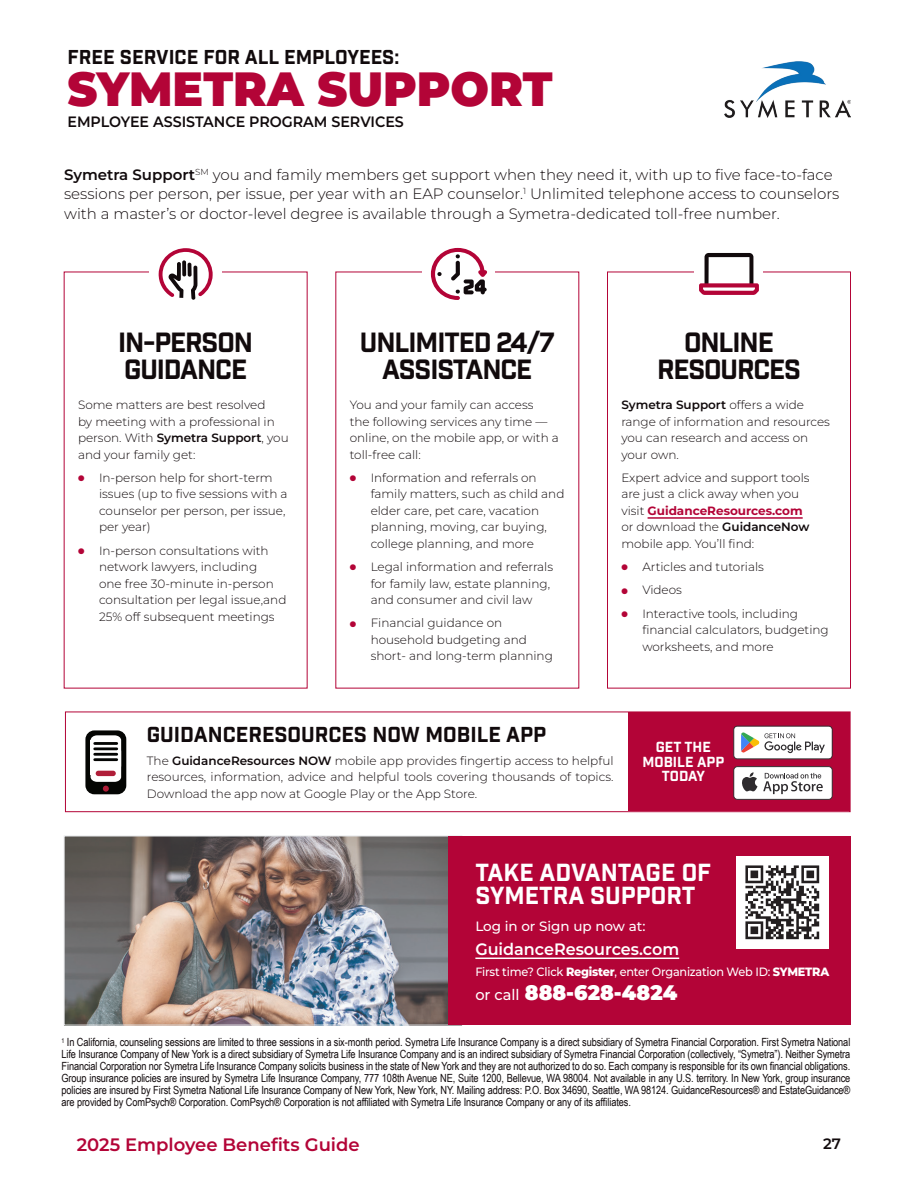
<style>
.page{position:relative;width:918px;height:1188px;background:#fff}
.page>*{position:absolute;margin:0;border:0;box-sizing:border-box;transform-origin:0 0}
.Header_1_copy{font:900 48px "Montserrat";color:#b30437;scale:.95 1}
.Headline_3_-_BLACK{font:27px/27px "Industry Inc Base";letter-spacing:-.04em;color:#110a0c;text-align:center}
.Text_8_5pt_-_Black{font:24px/22.5px "Industry Inc Base";color:#fff}
.Paragaph_Small_copy{font:21px "Industry Inc Base";color:#110a0c}
.Paragaph_Small{font:900 21px "Montserrat";color:#fff}
.Paragaph_Small-2{font:19.5px "Industry Inc Base";color:#110a0c}
.t1{font:600 18px "Montserrat";color:#b30437}
.Paragaph_Small-3{font:600 16.5px "Montserrat";color:#fff}
.Paragraph{font:300 15px/19.5px "Montserrat";color:#110a0c}
.Text_8_5pt_-_Black-2{font:600 15px "Montserrat";color:#110a0c;scale:.95 1}
.Text_8_5pt_-_Black-3{font:600 15px "Montserrat";color:#110a0c}
.Paragaph_Small_copy-2{font:14.1px "Industry Inc Base";color:#fff}
.Paragaph_Small-4{font:500 13.5px "Montserrat";color:#fff}
.Paragaph_Small_copy-3{font:300 12px/16.5px "Montserrat";color:#110a0c}
.Paragaph_Small-5{font:500 12px "Montserrat";letter-spacing:-.02em;color:#fff;scale:.94 1}
.Knight_Disclaimer{font:11.25px/12px "Arial Narrow";letter-spacing:-.01em;color:#110a0c;text-align:justify}
.s1{font-weight:600}
.s2{color:#b30437}
.s3{font-weight:700;color:#b30437}
.s4{font-style:inherit}
.s5{font-weight:800}
.s6{font-weight:500;font-size:15px}
</style>
<div class="page">
<div style="left:628px;top:712px;width:222px;height:99px;background:#b30437"></div>
<img style="left:66px;top:838px;width:382px;height:185px">
<div style="left:64px;top:836px;width:398px;height:189px;border:1px solid #e4e5e7"></div>
<div style="left:448px;top:836px;width:403px;height:189px;background:#b30437"></div>
<hr style="left:475px;top:958px;width:204px;height:1px;background:#fff">
<img style="left:737px;top:857px;width:92px;height:92px">
<hr style="left:648px;top:517px;width:155px;height:2px;background:#b30437">
<div style="left:607px;top:272px;width:244px;height:416px;border:1px solid #b30437"></div>
<svg style="left:158px;top:248px;width:55px;height:52px"></svg>
<svg style="left:431px;top:248px;width:56px;height:52px"></svg>
<div style="left:695px;top:245px;width:68px;height:58px;background:#fff"></div>
<svg style="left:699px;top:253px;width:60px;height:42px"></svg>
<img style="left:725px;top:62px;width:125px;height:55px">
<div style="left:65px;top:712px;width:785px;height:100px;border:1px solid #b30437"></div>
<div style="left:85px;top:730px;width:41px;height:64px;background:#040503;border-radius:9px"></div>
<svg style="left:91px;top:735px;width:30px;height:57px"></svg>
<hr style="left:95px;top:742px;width:22px;height:3px;background:#040503">
<hr style="left:95px;top:747px;width:22px;height:3px;background:#040503">
<hr style="left:95px;top:753px;width:22px;height:3px;background:#040503">
<hr style="left:95px;top:758px;width:22px;height:3px;background:#040503">
<div style="left:96px;top:771px;width:20px;height:5px;background:#b01e39;border-radius:3px"></div>
<svg style="left:733px;top:726px;width:100px;height:33px;background:#dbd8d7"></svg>
<svg style="left:733px;top:766px;width:100px;height:34px;background:#cfcbcd"></svg>
<p class="Paragaph_Small-2" style="left:68px;top:45px;width:333px">FREE SERVICE FOR ALL EMPLOYEES:</p>
<p class="Header_1_copy" style="left:68px;top:53px;width:512px">SYMETRA SUPPORT</p>
<p class="Text_8_5pt_-_Black-2" style="left:68px;top:111px;width:356px">EMPLOYEE ASSISTANCE PROGRAM SERVICES</p>
<p class="Paragraph" style="left:64px;top:164px;width:777px"><span class="s1">Symetra Support</span><sup>SM</sup> you and family members get support when they need it, with up to five face-to-face sessions per person, per issue, per year with an EAP counselor.<sup>1</sup> Unlimited telephone access to counselors with a master’s or doctor-level degree is available through a Symetra-dedicated toll-free number.</p>
<p class="Headline_3_-_BLACK" style="left:118px;top:330px;width:136px">IN-PERSON</p>
<p class="Headline_3_-_BLACK" style="left:124px;top:357px;width:125px">GUIDANCE</p>
<p class="Paragaph_Small_copy-3" style="left:78px;top:396px;width:212px">Some matters are best resolved<br>by meeting with a professional in person. With <span class="s1">Symetra Support</span>, you and your family get:</p>
<p class="Paragaph_Small_copy-3" style="left:99px;top:469px;width:190px;text-indent:-21px"><span class="s2">●</span> In-person help for short-term issues (up to five sessions with a counselor per person, per issue, per year)</p>
<p class="Paragaph_Small_copy-3" style="left:99px;top:542px;width:189px;text-indent:-21px"><span class="s2">●</span> In-person consultations with network lawyers, including<br>one free 30-minute in-person consultation per legal issue,and<br>25% off subsequent meetings</p>
<p class="Headline_3_-_BLACK" style="left:360px;top:330px;width:196px">UNLIMITED 24/7<br>ASSISTANCE</p>
<p class="Paragaph_Small_copy-3" style="left:350px;top:396px;width:211px">You and your family can access<br>the following services any time — online, on the mobile app, or with a toll-free call:</p>
<p class="Paragaph_Small_copy-3" style="left:371px;top:469px;width:195px;text-indent:-21px"><span class="s2">●</span> Information and referrals on family matters, such as child and elder care, pet care, vacation planning, moving, car buying, college planning, and more</p>
<p class="Paragaph_Small_copy-3" style="left:371px;top:558px;width:184px;text-indent:-21px"><span class="s2">●</span> Legal information and referrals for family law, estate planning, and consumer and civil law</p>
<p class="Paragaph_Small_copy-3" style="left:371px;top:615px;width:184px;text-indent:-21px"><span class="s2">●</span> Financial guidance on household budgeting and short- and long-term planning</p>
<p class="Headline_3_-_BLACK" style="left:684px;top:330px;width:91px">ONLINE</p>
<p class="Headline_3_-_BLACK" style="left:657px;top:357px;width:145px">RESOURCES</p>
<p class="Paragaph_Small_copy-3" style="left:621px;top:396px;width:210px"><span class="s1">Symetra Support</span> offers a wide range of information and resources you can research and access on your own.</p>
<p class="Paragaph_Small_copy-3" style="left:621px;top:469px;width:190px">Expert advice and support tools are just a click away when you visit <span class="s3">GuidanceResources.com </span>or download the <span class="s1">GuidanceNow </span>mobile app. You’ll find:</p>
<p class="Paragaph_Small_copy-3" style="left:621px;top:558px;width:144px"><span class="s2">●</span> Articles and tutorials</p>
<p class="Paragaph_Small_copy-3" style="left:621px;top:582px;width:62px"><span class="s2">●</span> Videos</p>
<p class="Paragaph_Small_copy-3" style="left:642px;top:605px;width:188px;text-indent:-21px"><span class="s2">●</span> Interactive tools, including financial calculators, budgeting worksheets, and more</p>
<p class="Paragaph_Small_copy" style="left:147px;top:721px;width:401px">GUIDANCERESOURCES NOW MOBILE APP</p>
<p class="Paragaph_Small_copy-3" style="left:147px;top:752px;width:468px;text-align:justify">The <span class="s1">GuidanceResources NOW</span> mobile app provides fingertip access to helpful resources, information, advice and helpful tools covering thousands of topics.<br>Download the app now at Google Play or the App Store.</p>
<p class="Paragaph_Small_copy-2" style="left:656px;top:739px;width:57px">GET THE</p>
<p class="Paragaph_Small_copy-2" style="left:643px;top:753px;width:83px">MOBILE APP</p>
<p class="Paragaph_Small_copy-2" style="left:662px;top:768px;width:45px">TODAY</p>
<p class="Text_8_5pt_-_Black" style="left:475px;top:862px;width:237px">TAKE ADVANTAGE OF<br><span class="s4">SYMETRA SUPPORT</span></p>
<p class="Paragaph_Small-4" style="left:475px;top:917px;width:172px">Log in or Sign up now at:</p>
<p class="Paragaph_Small-3" style="left:475px;top:938px;width:205px">GuidanceResources.com</p>
<p class="Paragaph_Small-5" style="left:475px;top:964px;width:378px">First time? Click <span class="s5">Register</span>, enter Organization Web ID: <span class="s5">SYMETRA</span></p>
<p class="Paragaph_Small" style="left:475px;top:977px;width:203px"><span class="s6">or call</span> 888-628-4824</p>
<p class="Knight_Disclaimer" style="left:62px;top:1036px;width:790px"><sup>1</sup> In California, counseling sessions are limited to three sessions in a six-month period. Symetra Life Insurance Company is a direct subsidiary of Symetra Financial Corporation. First Symetra National Life Insurance Company of New York is a direct subsidiary of Symetra Life Insurance Company and is an indirect subsidiary of Symetra Financial Corporation (collectively, “Symetra”). Neither Symetra Financial Corporation nor Symetra Life Insurance Company solicits business in the state of New York and they are not authorized to do so. Each company is responsible for its own financial obligations.<br>Group insurance policies are insured by Symetra Life Insurance Company, 777 108th Avenue NE, Suite 1200, Bellevue, WA 98004. Not available in any U.S. territory. In New York, group insurance policies are insured by First Symetra National Life Insurance Company of New York, New York, NY. Mailing address: P.O. Box 34690, Seattle, WA 98124. GuidanceResources® and EstateGuidance® are provided by ComPsych® Corporation. ComPsych® Corporation is not affiliated with Symetra Life Insurance Company or any of its affiliates.</p>
<h3 class="t1" style="left:77px;top:1131px;width:285px">2025 Employee Benefits Guide</h3>
<p class="Text_8_5pt_-_Black-3" style="left:823px;top:1133px;width:19px">27</p>
</div>
